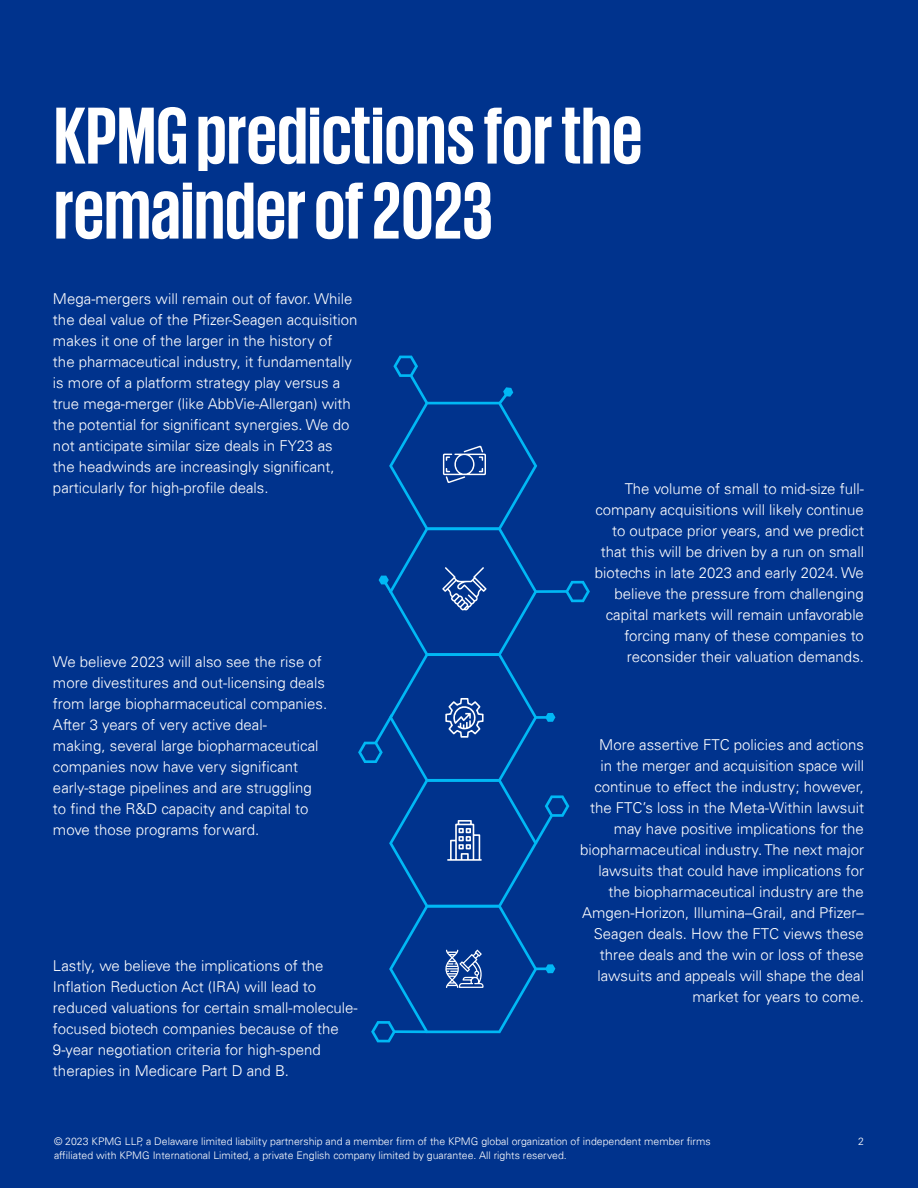
<style>
.page{position:relative;width:918px;height:1188px;background:#00338d}
.page>*{position:absolute;margin:0;border:0;box-sizing:border-box;transform-origin:0 0}
.t1{font:700 82.5px/75px "KPMG";color:#fff}
.t2{font:300 15px/21px "Univers 45";color:#fff}
.t3{font:300 10.5px "Univers 45";color:#fff}
</style>
<div class="page">
<svg style="left:358px;top:356px;width:232px;height:686px"></svg>
<h1 class="t1" style="left:54px;top:96px;width:590px">KPMG predictions for the remainder of 2023</h1>
<p class="t2" style="left:53px;top:288px;width:306px">Mega-mergers will remain out of favor. While the deal value of the Pfizer-Seagen acquisition makes it one of the larger in the history of the pharmaceutical industry, it fundamentally is more of a platform strategy play versus a true mega-merger (like AbbVie-Allergan) with the potential for significant synergies. We do not anticipate similar size deals in FY23 as the headwinds are increasingly significant, particularly for high-profile deals.</p>
<p class="t2" style="left:53px;top:651px;width:276px">We believe 2023 will also see the rise of more divestitures and out-licensing deals from large biopharmaceutical companies.<br>After 3 years of very active deal-<br>making, several large biopharmaceutical companies now have very significant early-stage pipelines and are struggling to find the R&amp;D capacity and capital to move those programs forward.</p>
<p class="t2" style="left:53px;top:956px;width:306px">Lastly, we believe the implications of the Inflation Reduction Act (IRA) will lead to reduced valuations for certain small-molecule&shy;focused biotech companies because of the 9-year negotiation criteria for high-spend therapies in Medicare Part D and B.</p>
<p class="t2" style="left:595px;top:478px;width:271px;text-align:right">The volume of small to mid-size full&shy;company acquisitions will likely continue to outpace prior years, and we predict that this will be driven by a run on small biotechs in late 2023 and early 2024. We believe the pressure from challenging capital markets will remain unfavorable forcing many of these companies to reconsider their valuation demands.</p>
<p class="t2" style="left:580px;top:735px;width:285px;text-align:right">More assertive FTC policies and actions<br>in the merger and acquisition space will continue to effect the industry; however, the FTC’s loss in the Meta-Within lawsuit may have positive implications for the biopharmaceutical industry. The next major lawsuits that could have implications for the biopharmaceutical industry are the Amgen-Horizon, Illumina–Grail, and Pfizer– Seagen deals. How the FTC views these three deals and the win or loss of these lawsuits and appeals will shape the deal market for years to come.</p>
<p class="t3" style="left:54px;top:1135px;width:658px">© 2023 KPMG LLP, a Delaware limited liability partnership and a member firm of the KPMG global organization of independent member firms</p>
<p class="t3" style="left:858px;top:1135px;width:7px">2</p>
<p class="t3" style="left:54px;top:1149px;width:514px">affiliated with KPMG International Limited, a private English company limited by guarantee. All rights reserved.</p>
</div>
